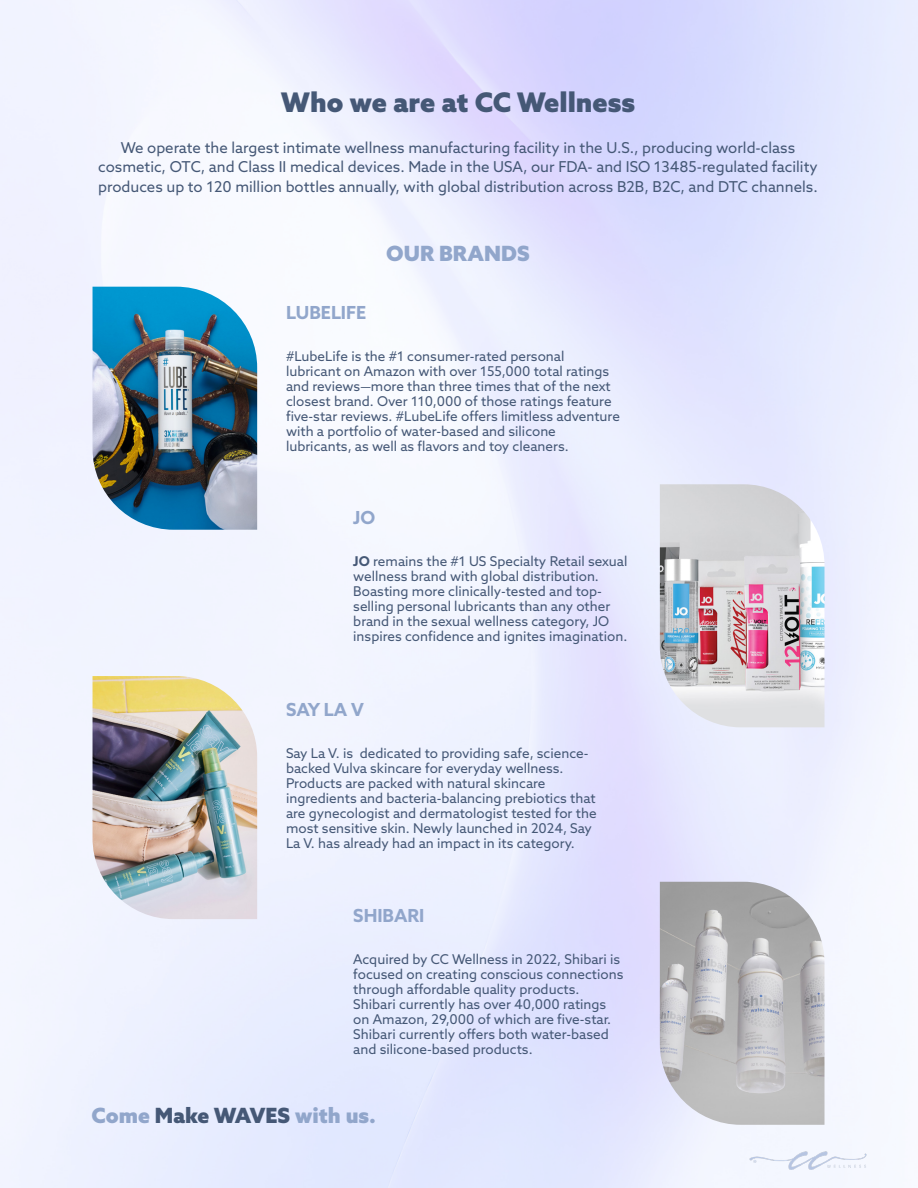
<style>
.page{position:relative;width:918px;height:1188px;background:#fff}
.page>*{position:absolute;margin:0;border:0;box-sizing:border-box;transform-origin:0 0}
.t1{font:900 27px "Azo Sans";color:#455876}
.t2{font:900 21px "Azo Sans";color:#91a6cb}
.t3{font:700 18px "Azo Sans";color:#91a6cb}
.t4{font:15px/19.5px "Azo Sans";color:#455876;text-align:center}
.t5{font:13.5px/15px "Azo Sans";color:#455876}
.s1{font-weight:700}
.s2{color:#455876}
</style>
<div class="page">
<img style="left:93px;top:287px;width:164px;height:243px">
<img style="left:660px;top:484px;width:165px;height:243px">
<img style="left:93px;top:676px;width:164px;height:243px">
<img style="left:660px;top:882px;width:165px;height:243px">
<p class="t1" style="left:281px;top:84px;width:356px">Who we are at CC Wellness</p>
<p class="t4" style="left:98px;top:137px;width:721px">We operate the largest intimate wellness manufacturing facility in the U.S., producing world-class cosmetic, OTC, and Class II medical devices. Made in the USA, our FDA- and ISO 13485-regulated facility produces up to 120 million bottles annually, with global distribution across B2B, B2C, and DTC channels.</p>
<p class="t2" style="left:386px;top:239px;width:145px">OUR BRANDS</p>
<p class="t3" style="left:286px;top:301px;width:82px">LUBELIFE</p>
<p class="t5" style="left:286px;top:349px;width:335px">#LubeLife is the #1 consumer-rated personal lubricant on Amazon with over 155,000 total ratings and reviews—more than three times that of the next closest brand. Over 110,000 of those ratings feature five-star reviews. #LubeLife offers limitless adventure with a portfolio of water-based and silicone lubricants, as well as flavors and toy cleaners.</p>
<p class="t3" style="left:353px;top:506px;width:24px">JO</p>
<p class="t5" style="left:353px;top:554px;width:276px"><span class="s1">JO</span> remains the #1 US Specialty Retail sexual wellness brand with global distribution.<br>Boasting more clinically-tested and top&shy;selling personal lubricants than any other brand in the sexual wellness category, JO inspires confidence and ignites imagination.</p>
<p class="t3" style="left:286px;top:697px;width:79px">SAY LA V</p>
<p class="t5" style="left:286px;top:745px;width:312px">Say La V. is dedicated to providing safe, science&shy;backed Vulva skincare for everyday wellness.<br>Products are packed with natural skincare ingredients and bacteria-balancing prebiotics that are gynecologist and dermatologist tested for the most sensitive skin. Newly launched in 2024, Say La V. has already had an impact in its category.</p>
<p class="t3" style="left:353px;top:904px;width:73px">SHIBARI</p>
<p class="t5" style="left:353px;top:951px;width:272px">Acquired by CC Wellness in 2022, Shibari is focused on creating conscious connections through affordable quality products.<br>Shibari currently has over 40,000 ratings on Amazon, 29,000 of which are five-star.<br>Shibari currently offers both water-based and silicone-based products.</p>
<p class="t2" style="left:92px;top:1102px;width:286px">Come <span class="s2">Make WAVES</span> with us.</p>
</div>
